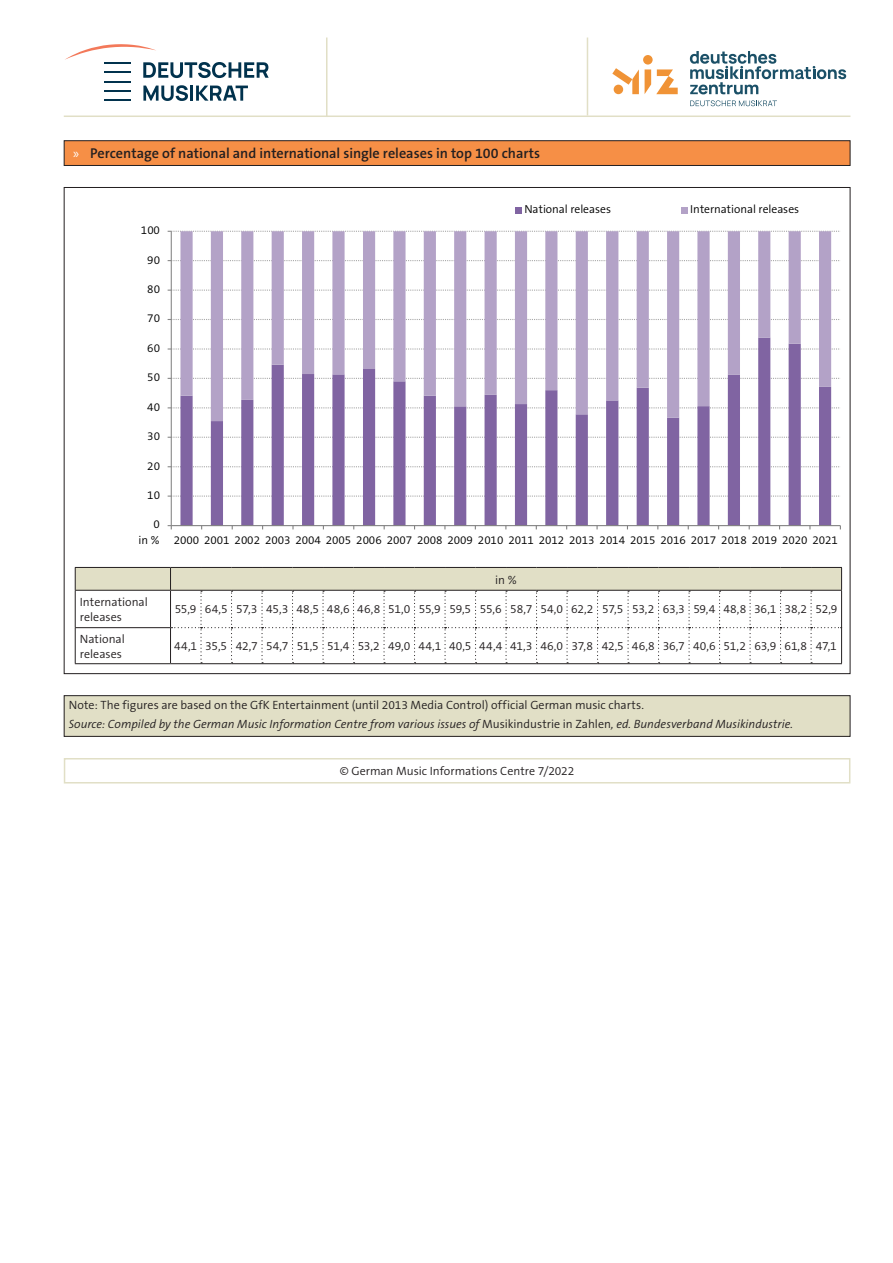
<style>
.page{position:relative;width:893px;height:1263px;background:#fff}
.page>*{position:absolute;margin:0;border:0;box-sizing:border-box;transform-origin:0 0}
.t1{font:600 14.25px "The Sans B W6";letter-spacing:-.005em;color:#231f20}
.Text_Plain_zentriert{font:300 12px "The Sans B W4";letter-spacing:-.015em;color:#231f20}
.Quelle{font:italic 300 12px "The Sans B W4";color:#231f20}
.Quelle-2{font:300 12px "The Sans B W4";color:#231f20}
.Text_zentriert_8_PT{font:300 12px "The Sans B W4";color:#231f20}
.Text_links_normal_8{font:300 12px/15px "The Sans B W4";color:#231f20}
.t2{font:300 11.7px "The Sans B W4";color:#000}
.s1{font-family:"Myriad Pro";font-weight:400;color:#fff}
.s2{font-style:normal}
</style>
<div class="page">
<hr style="left:64px;top:115px;width:786px;height:2px;background:#e1dfc6">
<hr style="left:587px;top:38px;width:1px;height:77px;background:#e1dfc6">
<hr style="left:326px;top:38px;width:1px;height:79px;background:#e1dfc6">
<svg style="left:65px;top:44px;width:204px;height:57px"></svg>
<svg style="left:690px;top:100px;width:87px;height:6px"></svg>
<svg style="left:690px;top:51px;width:156px;height:43px"></svg>
<svg style="left:612px;top:68px;width:27px;height:26px"></svg>
<div style="left:643px;top:55px;width:10px;height:10px;background:#f09336;border-radius:50%"></div>
<svg style="left:645px;top:69px;width:33px;height:25px"></svg>
<svg style="left:63px;top:140px;width:788px;height:26px;background:#e58644"></svg>
<div style="left:64px;top:696px;width:786px;height:40px;background:#e1dfc6"></div>
<div style="left:64px;top:695px;width:786px;height:42px;border:1px solid #231f20"></div>
<svg style="left:63px;top:758px;width:788px;height:26px"></svg>
<hr style="left:75px;top:663px;width:96px;height:1px;background:#231f20">
<hr style="left:171px;top:663px;width:30px;height:1px;background:#231f20">
<hr style="left:201px;top:663px;width:31px;height:1px;background:#231f20">
<hr style="left:232px;top:663px;width:30px;height:1px;background:#231f20">
<hr style="left:262px;top:663px;width:31px;height:1px;background:#231f20">
<hr style="left:293px;top:663px;width:30px;height:1px;background:#231f20">
<hr style="left:323px;top:663px;width:31px;height:1px;background:#231f20">
<hr style="left:354px;top:663px;width:30px;height:1px;background:#231f20">
<hr style="left:384px;top:663px;width:31px;height:1px;background:#231f20">
<hr style="left:415px;top:663px;width:30px;height:1px;background:#231f20">
<hr style="left:445px;top:663px;width:31px;height:1px;background:#231f20">
<hr style="left:476px;top:663px;width:30px;height:1px;background:#231f20">
<hr style="left:506px;top:663px;width:31px;height:1px;background:#231f20">
<hr style="left:537px;top:663px;width:30px;height:1px;background:#231f20">
<hr style="left:567px;top:663px;width:31px;height:1px;background:#231f20">
<hr style="left:598px;top:663px;width:30px;height:1px;background:#231f20">
<hr style="left:628px;top:663px;width:31px;height:1px;background:#231f20">
<hr style="left:659px;top:663px;width:30px;height:1px;background:#231f20">
<hr style="left:689px;top:663px;width:31px;height:1px;background:#231f20">
<hr style="left:720px;top:663px;width:30px;height:1px;background:#231f20">
<hr style="left:750px;top:663px;width:31px;height:1px;background:#231f20">
<hr style="left:781px;top:663px;width:30px;height:1px;background:#231f20">
<hr style="left:811px;top:663px;width:31px;height:1px;background:#231f20">
<svg style="left:75px;top:567px;width:767px;height:96px"></svg>
<hr style="left:171px;top:590px;width:30px;height:1px;background:#231f20">
<hr style="left:201px;top:590px;width:31px;height:1px;background:#231f20">
<hr style="left:232px;top:590px;width:30px;height:1px;background:#231f20">
<hr style="left:262px;top:590px;width:31px;height:1px;background:#231f20">
<hr style="left:293px;top:590px;width:30px;height:1px;background:#231f20">
<hr style="left:323px;top:590px;width:31px;height:1px;background:#231f20">
<hr style="left:354px;top:590px;width:30px;height:1px;background:#231f20">
<hr style="left:384px;top:590px;width:31px;height:1px;background:#231f20">
<hr style="left:415px;top:590px;width:30px;height:1px;background:#231f20">
<hr style="left:445px;top:590px;width:31px;height:1px;background:#231f20">
<hr style="left:476px;top:590px;width:30px;height:1px;background:#231f20">
<hr style="left:506px;top:590px;width:31px;height:1px;background:#231f20">
<hr style="left:537px;top:590px;width:30px;height:1px;background:#231f20">
<hr style="left:567px;top:590px;width:31px;height:1px;background:#231f20">
<hr style="left:598px;top:590px;width:30px;height:1px;background:#231f20">
<hr style="left:628px;top:590px;width:31px;height:1px;background:#231f20">
<hr style="left:659px;top:590px;width:30px;height:1px;background:#231f20">
<hr style="left:689px;top:590px;width:31px;height:1px;background:#231f20">
<hr style="left:720px;top:590px;width:30px;height:1px;background:#231f20">
<hr style="left:750px;top:590px;width:31px;height:1px;background:#231f20">
<hr style="left:781px;top:590px;width:30px;height:1px;background:#231f20">
<hr style="left:811px;top:590px;width:31px;height:1px;background:#231f20">
<svg style="left:180px;top:421px;width:651px;height:104px"></svg>
<svg style="left:180px;top:232px;width:651px;height:189px"></svg>
<hr style="left:171px;top:231px;width:1px;height:295px;background:#868686">
<svg style="left:168px;top:496px;width:672px;height:1px"></svg>
<svg style="left:168px;top:466px;width:672px;height:1px"></svg>
<svg style="left:168px;top:437px;width:672px;height:1px"></svg>
<svg style="left:168px;top:407px;width:672px;height:1px"></svg>
<svg style="left:168px;top:378px;width:672px;height:1px"></svg>
<svg style="left:168px;top:348px;width:672px;height:2px"></svg>
<svg style="left:168px;top:319px;width:672px;height:1px"></svg>
<svg style="left:168px;top:290px;width:672px;height:1px"></svg>
<svg style="left:168px;top:260px;width:672px;height:1px"></svg>
<svg style="left:168px;top:231px;width:672px;height:1px"></svg>
<hr style="left:171px;top:525px;width:669px;height:1px;background:#7f7f7f">
<svg style="left:168px;top:525px;width:4px;height:4px"></svg>
<div style="left:515px;top:207px;width:6px;height:7px;background:#8064a2"></div>
<div style="left:681px;top:207px;width:6px;height:7px;background:#b3a2c7"></div>
<p class="t1" style="left:73px;top:144px;width:469px"><span class="s1">»</span> Percentage of national and international single releases in top 100 charts</p>
<p class="t2" style="left:141px;top:223px;width:21px">100</p>
<p class="t2" style="left:147px;top:252px;width:14px">90</p>
<p class="t2" style="left:147px;top:281px;width:14px">80</p>
<p class="t2" style="left:147px;top:311px;width:14px">70</p>
<p class="t2" style="left:147px;top:340px;width:14px">60</p>
<p class="t2" style="left:147px;top:370px;width:14px">50</p>
<p class="t2" style="left:147px;top:399px;width:14px">40</p>
<p class="t2" style="left:147px;top:429px;width:14px">30</p>
<p class="t2" style="left:147px;top:458px;width:14px">20</p>
<p class="t2" style="left:147px;top:488px;width:14px">10</p>
<p class="t2" style="left:154px;top:517px;width:8px">0</p>
<p class="t2" style="left:139px;top:532px;width:22px">in %</p>
<p class="t2" style="left:524px;top:202px;width:88px">National releases</p>
<p class="t2" style="left:690px;top:202px;width:110px">International releases</p>
<p class="t2" style="left:174px;top:533px;width:666px">2000 2001 2002 2003 2004 2005 2006 2007 2008 2009 2010 2011 2012 2013 2014 2015 2016 2017 2018 2019 2020 2021</p>
<p class="Text_zentriert_8_PT" style="left:495px;top:572px;width:23px">in %</p>
<p class="Text_links_normal_8" style="left:80px;top:594px;width:70px">International releases</p>
<p class="Text_Plain_zentriert" style="left:175px;top:602px;width:23px">55,9</p>
<p class="Text_Plain_zentriert" style="left:205px;top:602px;width:24px">64,5</p>
<p class="Text_Plain_zentriert" style="left:236px;top:602px;width:23px">57,3</p>
<p class="Text_Plain_zentriert" style="left:266px;top:602px;width:23px">45,3</p>
<p class="Text_Plain_zentriert" style="left:296px;top:602px;width:24px">48,5</p>
<p class="Text_Plain_zentriert" style="left:327px;top:602px;width:24px">48,6</p>
<p class="Text_Plain_zentriert" style="left:357px;top:602px;width:24px">46,8</p>
<p class="Text_Plain_zentriert" style="left:388px;top:602px;width:24px">51,0</p>
<p class="Text_Plain_zentriert" style="left:419px;top:602px;width:23px">55,9</p>
<p class="Text_Plain_zentriert" style="left:449px;top:602px;width:23px">59,5</p>
<p class="Text_Plain_zentriert" style="left:480px;top:602px;width:23px">55,6</p>
<p class="Text_Plain_zentriert" style="left:510px;top:602px;width:24px">58,7</p>
<p class="Text_Plain_zentriert" style="left:540px;top:602px;width:24px">54,0</p>
<p class="Text_Plain_zentriert" style="left:571px;top:602px;width:24px">62,2</p>
<p class="Text_Plain_zentriert" style="left:602px;top:602px;width:23px">57,5</p>
<p class="Text_Plain_zentriert" style="left:632px;top:602px;width:24px">53,2</p>
<p class="Text_Plain_zentriert" style="left:663px;top:602px;width:24px">63,3</p>
<p class="Text_Plain_zentriert" style="left:693px;top:602px;width:23px">59,4</p>
<p class="Text_Plain_zentriert" style="left:723px;top:602px;width:24px">48,8</p>
<p class="Text_Plain_zentriert" style="left:754px;top:602px;width:24px">36,1</p>
<p class="Text_Plain_zentriert" style="left:784px;top:602px;width:24px">38,2</p>
<p class="Text_Plain_zentriert" style="left:815px;top:602px;width:24px">52,9</p>
<p class="Text_links_normal_8" style="left:80px;top:631px;width:46px">National releases</p>
<p class="Text_Plain_zentriert" style="left:174px;top:638px;width:24px">44,1</p>
<p class="Text_Plain_zentriert" style="left:205px;top:638px;width:23px">35,5</p>
<p class="Text_Plain_zentriert" style="left:236px;top:638px;width:23px">42,7</p>
<p class="Text_Plain_zentriert" style="left:266px;top:638px;width:24px">54,7</p>
<p class="Text_Plain_zentriert" style="left:297px;top:638px;width:24px">51,5</p>
<p class="Text_Plain_zentriert" style="left:327px;top:638px;width:24px">51,4</p>
<p class="Text_Plain_zentriert" style="left:358px;top:638px;width:24px">53,2</p>
<p class="Text_Plain_zentriert" style="left:388px;top:638px;width:24px">49,0</p>
<p class="Text_Plain_zentriert" style="left:418px;top:638px;width:24px">44,1</p>
<p class="Text_Plain_zentriert" style="left:449px;top:638px;width:24px">40,5</p>
<p class="Text_Plain_zentriert" style="left:479px;top:638px;width:25px">44,4</p>
<p class="Text_Plain_zentriert" style="left:510px;top:638px;width:24px">41,3</p>
<p class="Text_Plain_zentriert" style="left:540px;top:638px;width:24px">46,0</p>
<p class="Text_Plain_zentriert" style="left:572px;top:638px;width:23px">37,8</p>
<p class="Text_Plain_zentriert" style="left:602px;top:638px;width:24px">42,5</p>
<p class="Text_Plain_zentriert" style="left:632px;top:638px;width:24px">46,8</p>
<p class="Text_Plain_zentriert" style="left:663px;top:638px;width:24px">36,7</p>
<p class="Text_Plain_zentriert" style="left:693px;top:638px;width:24px">40,6</p>
<p class="Text_Plain_zentriert" style="left:724px;top:638px;width:24px">51,2</p>
<p class="Text_Plain_zentriert" style="left:754px;top:638px;width:23px">63,9</p>
<p class="Text_Plain_zentriert" style="left:785px;top:638px;width:24px">61,8</p>
<p class="Text_Plain_zentriert" style="left:816px;top:638px;width:22px">47,1</p>
<p class="Quelle-2" style="left:69px;top:697px;width:577px">Note: The figures are based on the GfK Entertainment (until 2013 Media Control) official German music charts.</p>
<p class="Quelle" style="left:69px;top:717px;width:726px">Source: Compiled by the German Music Information Centre from various issues of <span class="s2">Musikindustrie in Zahlen</span>, ed. Bundesverband Musikindustrie.</p>
<p class="Text_zentriert_8_PT" style="left:340px;top:763px;width:236px">© German Music Informations Centre 7/2022</p>
</div>
